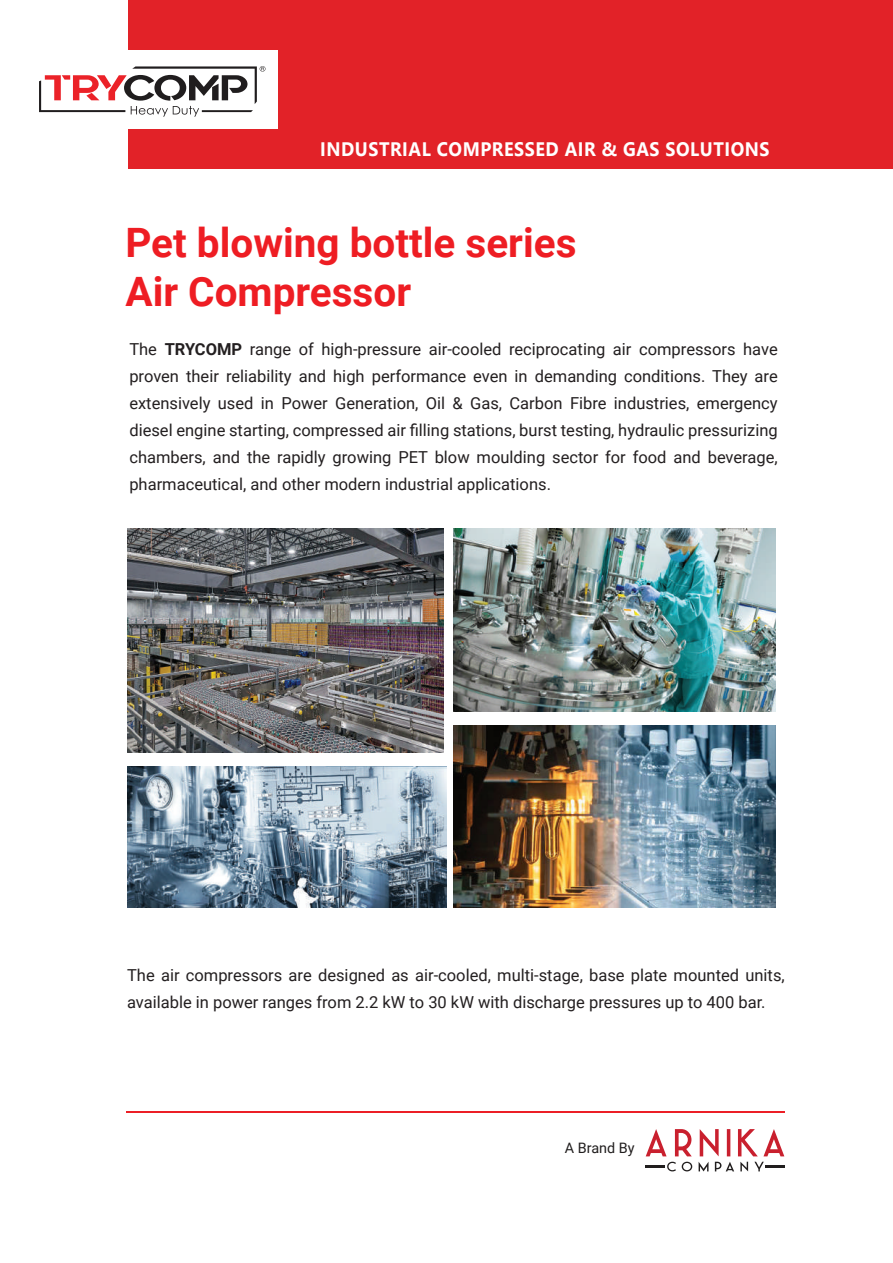
<style>
.page{position:relative;width:893px;height:1263px;background:#fff}
.page>*{position:absolute;margin:0;border:0;box-sizing:border-box;transform-origin:0 0}
.t1{font:700 40.5px/48.6px "Roboto";color:#ee1d23}
.t2{font:700 19.5px "Segoe UI";letter-spacing:.03em;color:#fff;scale:.92 1}
.t3{font:16.5px/27px "Roboto";color:#231f20;text-align:justify}
.t4{font:14.4px "Roboto";color:#211e1e}
.s1{font-weight:700}
</style>
<div class="page">
<svg style="left:646px;top:1129px;width:138px;height:27px"></svg>
<svg style="left:645px;top:1162px;width:140px;height:9px"></svg>
<hr style="left:127px;top:1111px;width:658px;height:2px;background:#ec1f26">
<div style="left:128px;top:0;width:765px;height:169px;background:#e22228"></div>
<div style="left:20px;top:50px;width:258px;height:79px;background:#fff"></div>
<svg style="left:39px;top:66px;width:226px;height:51px"></svg>
<img style="left:127px;top:766px;width:320px;height:142px">
<img style="left:127px;top:529px;width:317px;height:224px">
<img style="left:454px;top:725px;width:321px;height:183px">
<img style="left:454px;top:529px;width:321px;height:183px">
<p class="t2" style="left:320px;top:131px;width:490px">INDUSTRIAL COMPRESSED AIR &amp; GAS SOLUTIONS</p>
<h1 class="t1" style="left:125px;top:217px;width:453px">Pet blowing bottle series<br>Air Compressor</h1>
<p class="t3" style="left:129px;top:335px;width:650px">The <span class="s1">TRYCOMP</span> range of high-pressure air-cooled reciprocating air compressors have proven their reliability and high performance even in demanding conditions. They are extensively used in Power Generation, Oil &amp; Gas, Carbon Fibre industries, emergency diesel engine starting, compressed air filling stations, burst testing, hydraulic pressurizing chambers, and the rapidly growing PET blow moulding sector for food and beverage, pharmaceutical, and other modern industrial applications.</p>
<p class="t3" style="left:127px;top:961px;width:659px">The air compressors are designed as air-cooled, multi-stage, base plate mounted units, available in power ranges from 2.2 kW to 30 kW with discharge pressures up to 400 bar.</p>
<p class="t4" style="left:565px;top:1138px;width:71px">A Brand By</p>
</div>
